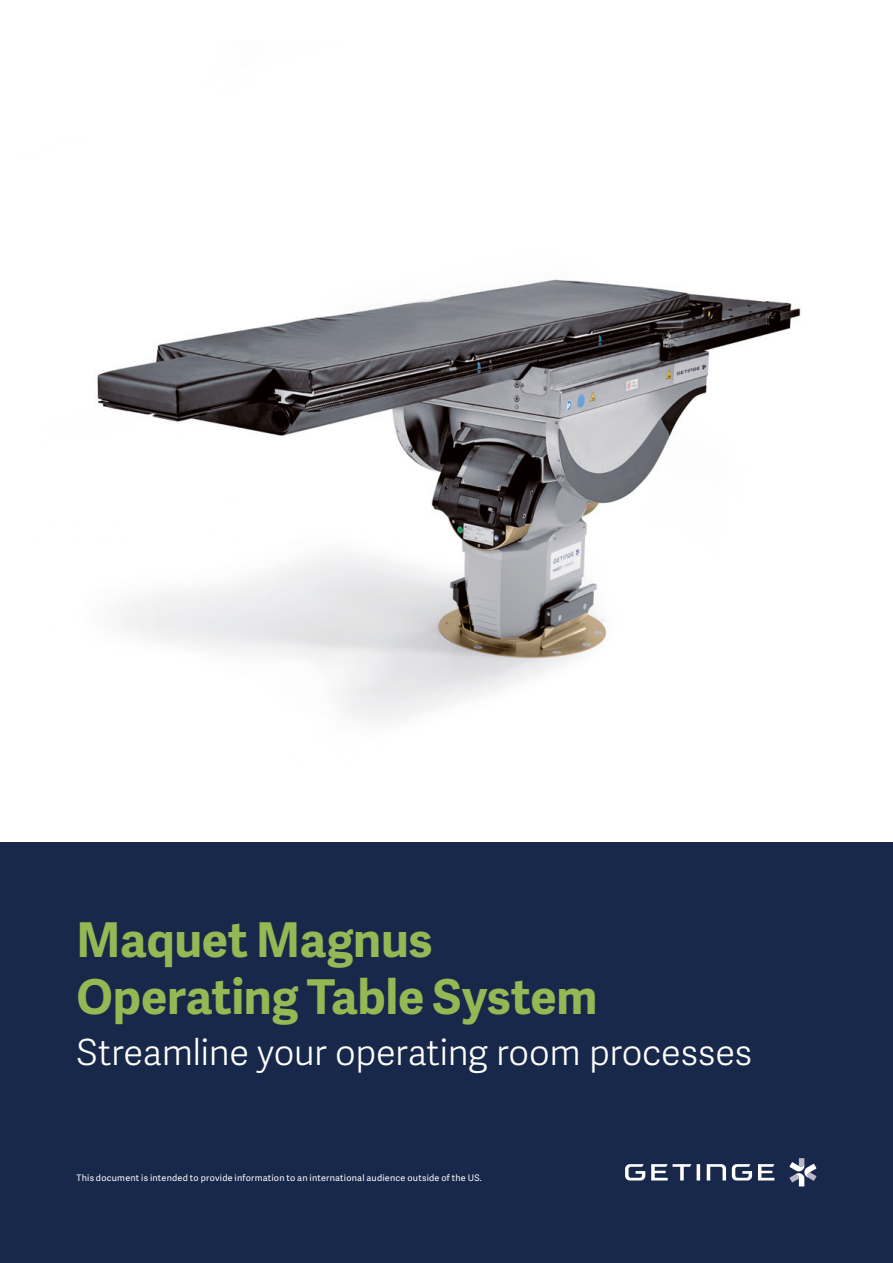
<style>
.page{position:relative;width:893px;height:1263px;background:#fff}
.page>*{position:absolute;margin:0;border:0;box-sizing:border-box;transform-origin:0 0}
.t1{font:700 48px/57.4px "Adelle Sans";letter-spacing:-.005em;color:#95b754}
.t2{font:300 36px "Adelle Sans";letter-spacing:-.01em;color:#fff}
.t3{font:9px "Adelle Sans";letter-spacing:.025em;color:#fff}
</style>
<div class="page">
<div style="left:0;top:842px;width:893px;height:421px;background:#18284b"></div>
<img style="left:97px;top:279px;width:704px;height:442px">
<svg style="left:789px;top:1158px;width:27px;height:28px"></svg>
<svg style="left:758px;top:1164px;width:16px;height:16px"></svg>
<svg style="left:651px;top:1164px;width:40px;height:16px"></svg>
<svg style="left:697px;top:1164px;width:3px;height:16px"></svg>
<svg style="left:625px;top:1164px;width:20px;height:16px"></svg>
<svg style="left:732px;top:1164px;width:20px;height:16px"></svg>
<svg style="left:707px;top:1164px;width:19px;height:16px"></svg>
<h1 class="t1" style="left:77px;top:909px;width:523px">Maquet Magnus<br>Operating Table System</h1>
<h2 class="t2" style="left:77px;top:1027px;width:677px">Streamline your operating room processes</h2>
<p class="t3" style="left:77px;top:1171px;width:407px">This document is intended to provide information to an international audience outside of the US.</p>
</div>
